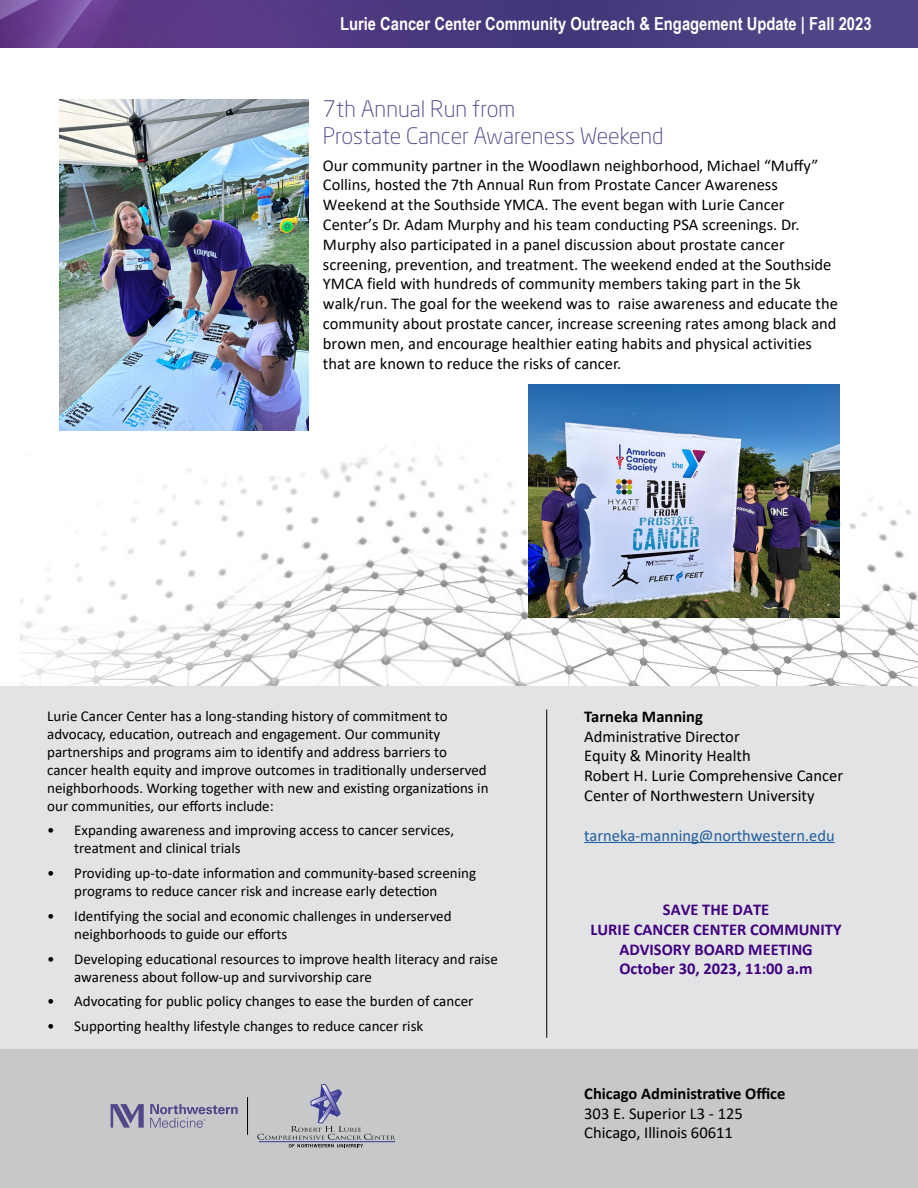
<style>
.page{position:relative;width:918px;height:1188px;background:#fff}
.page>*{position:absolute;margin:0;border:0;box-sizing:border-box;transform-origin:0 0}
.t1{font:300 22.5px/27px "Neo Sans Pro";color:#514588}
.t2{font:700 18px "Arial Narrow";color:#fff}
.t3{font:16.5px/19.8px "Calibri";color:#000}
.t4{font:700 16.5px/19.8px "Calibri";color:#400080;text-align:center}
.t5{font:700 16.5px "Calibri";color:#000}
.t6{font:16.5px "Calibri";color:#215e9e}
.t7{font:15px/18px "Calibri";color:#000}
</style>
<div class="page">
<img style="left:0;top:0;width:918px;height:48px">
<img style="left:21px;top:376px;width:897px;height:311px">
<img style="left:59px;top:99px;width:249px;height:332px">
<div style="left:0;top:687px;width:918px;height:501px;background:#e2e3e4"></div>
<div style="left:0;top:1050px;width:918px;height:138px;background:#c6c8c9"></div>
<svg style="left:111px;top:1104px;width:33px;height:24px"></svg>
<svg style="left:150px;top:1104px;width:88px;height:24px"></svg>
<svg style="left:257px;top:1084px;width:139px;height:63px"></svg>
<hr style="left:247px;top:1097px;width:1px;height:38px;background:#000">
<hr style="left:584px;top:842px;width:251px;height:1px;background:#215e9e">
<img style="left:528px;top:384px;width:311px;height:234px">
<hr style="left:546px;top:709px;width:1px;height:329px;background:#000">
<p class="t2" style="left:340px;top:10px;width:533px">Lurie Cancer Center Community Outreach &amp; Engagement Update | Fall 2023</p>
<h1 class="t1" style="left:323px;top:95px;width:342px">7th Annual Run from<br>Prostate Cancer Awareness Weekend</h1>
<p class="t3" style="left:323px;top:155px;width:516px">Our community partner in the Woodlawn neighborhood, Michael “Muffy” Collins, hosted the 7th Annual Run from Prostate Cancer Awareness Weekend at the Southside YMCA. The event began with Lurie Cancer Center’s Dr. Adam Murphy and his team conducting PSA screenings. Dr.<br>Murphy also participated in a panel discussion about prostate cancer screening, prevention, and treatment. The weekend ended at the Southside YMCA field with hundreds of community members taking part in the 5k walk/run. The goal for the weekend was to raise awareness and educate the community about prostate cancer, increase screening rates among black and brown men, and encourage healthier eating habits and physical activities that are known to reduce the risks of cancer.</p>
<p class="t7" style="left:47px;top:706px;width:443px">Lurie Cancer Center has a long-standing history of commitment to advocacy, education, outreach and engagement. Our community partnerships and programs aim to identify and address barriers to cancer health equity and improve outcomes in traditionally underserved neighborhoods. Working together with new and existing organizations in our communities, our efforts include:</p>
<p class="t7" style="left:74px;top:821px;width:381px;text-indent:-27px">• Expanding awareness and improving access to cancer services, treatment and clinical trials</p>
<p class="t7" style="left:74px;top:864px;width:403px;text-indent:-27px">• Providing up-to-date information and community-based screening programs to reduce cancer risk and increase early detection</p>
<p class="t7" style="left:74px;top:907px;width:379px;text-indent:-27px">• Identifying the social and economic challenges in underserved neighborhoods to guide our efforts</p>
<p class="t7" style="left:74px;top:949px;width:425px;text-indent:-27px">• Developing educational resources to improve health literacy and raise awareness about follow-up and survivorship care</p>
<p class="t7" style="left:47px;top:992px;width:428px">• Advocating for public policy changes to ease the burden of cancer</p>
<p class="t7" style="left:47px;top:1017px;width:378px">• Supporting healthy lifestyle changes to reduce cancer risk</p>
<p class="t5" style="left:584px;top:705px;width:120px">Tarneka Manning</p>
<p class="t3" style="left:584px;top:726px;width:260px">Administrative Director<br>Equity &amp; Minority Health<br>Robert H. Lurie Comprehensive Cancer<br>Center of Northwestern University</p>
<p class="t6" style="left:584px;top:824px;width:252px">tarneka-manning@northwestern.edu</p>
<p class="t4" style="left:591px;top:899px;width:253px">SAVE THE DATE<br>LURIE CANCER CENTER COMMUNITY<br>ADVISORY BOARD MEETING<br>October 30, 2023, 11:00 a.m</p>
<p class="t5" style="left:584px;top:1082px;width:203px">Chicago Administrative Office</p>
<p class="t3" style="left:584px;top:1103px;width:160px">303 E. Superior L3 - 125<br>Chicago, Illinois 60611</p>
</div>
